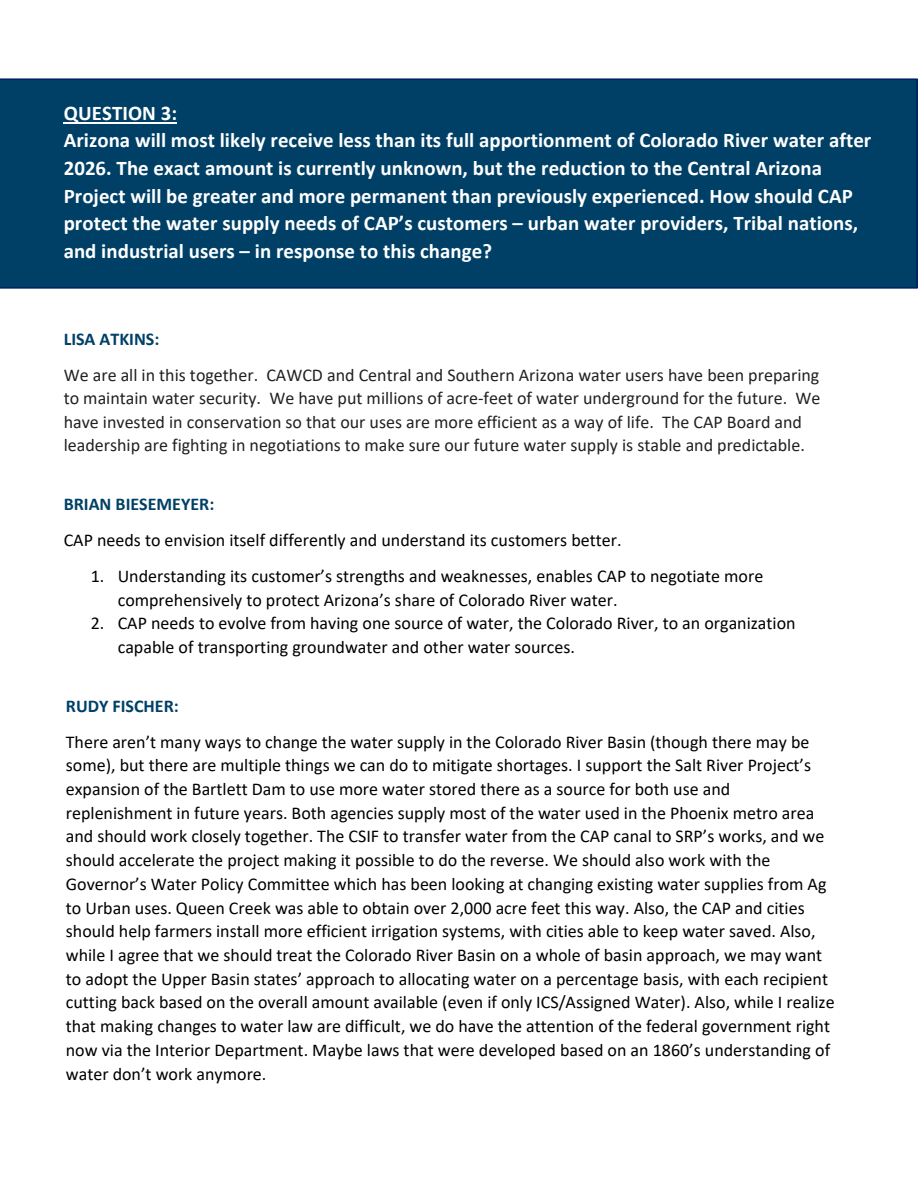
<style>
.page{position:relative;width:918px;height:1188px;background:#fff}
.page>*{position:absolute;margin:0;border:0;box-sizing:border-box;transform-origin:0 0}
.t1{font:700 20.85px/27.6px "Calibri";letter-spacing:.005em;color:#fff}
.t2{font:18px/23.7px "Calibri";color:#000}
.t3{font:18px/23.7px "Calibri";color:#212121}
.t4{font:700 18px "Calibri";color:#004066}
</style>
<div class="page">
<svg style="left:0;top:78px;width:918px;height:211px;background:#044168"></svg>
<div style="left:52px;top:94px;width:838px;height:181px;background:#004066"></div>
<hr style="left:64px;top:122px;width:113px;height:1px;background:#fff">
<p class="t1" style="left:64px;top:99px;width:809px">QUESTION 3:<br>Arizona will most likely receive less than its full apportionment of Colorado River water after 2026. The exact amount is currently unknown, but the reduction to the Central Arizona Project will be greater and more permanent than previously experienced. How should CAP protect the water supply needs of CAP’s customers – urban water providers, Tribal nations, and industrial users – in response to this change?</p>
<p class="t4" style="left:64px;top:328px;width:97px">LISA ATKINS:</p>
<p class="t3" style="left:64px;top:363px;width:758px">We are all in this together. CAWCD and Central and Southern Arizona water users have been preparing to maintain water security. We have put millions of acre-feet of water underground for the future. We have invested in conservation so that our uses are more efficient as a way of life. The CAP Board and leadership are fighting in negotiations to make sure our future water supply is stable and predictable.</p>
<p class="t4" style="left:64px;top:493px;width:152px">BRIAN BIESEMEYER:</p>
<p class="t2" style="left:64px;top:528px;width:559px">CAP needs to envision itself differently and understand its customers better.</p>
<p class="t2" style="left:118px;top:564px;width:647px;text-indent:-27px">1. Understanding its customer’s strengths and weaknesses, enables CAP to negotiate more comprehensively to protect Arizona’s share of Colorado River water.</p>
<p class="t2" style="left:118px;top:611px;width:679px;text-indent:-27px">2. CAP needs to evolve from having one source of water, the Colorado River, to an organization capable of transporting groundwater and other water sources.</p>
<p class="t4" style="left:66px;top:695px;width:114px">RUDY FISCHER:</p>
<p class="t2" style="left:66px;top:730px;width:770px">There aren’t many ways to change the water supply in the Colorado River Basin (though there may be some), but there are multiple things we can do to mitigate shortages. I support the Salt River Project’s expansion of the Bartlett Dam to use more water stored there as a source for both use and replenishment in future years. Both agencies supply most of the water used in the Phoenix metro area and should work closely together. The CSIF to transfer water from the CAP canal to SRP’s works, and we should accelerate the project making it possible to do the reverse. We should also work with the Governor’s Water Policy Committee which has been looking at changing existing water supplies from Ag to Urban uses. Queen Creek was able to obtain over 2,000 acre feet this way. Also, the CAP and cities should help farmers install more efficient irrigation systems, with cities able to keep water saved. Also, while I agree that we should treat the Colorado River Basin on a whole of basin approach, we may want to adopt the Upper Basin states’ approach to allocating water on a percentage basis, with each recipient cutting back based on the overall amount available (even if only ICS/Assigned Water). Also, while I realize that making changes to water law are difficult, we do have the attention of the federal government right now via the Interior Department. Maybe laws that were developed based on an 1860’s understanding of water don’t work anymore.</p>
</div>
